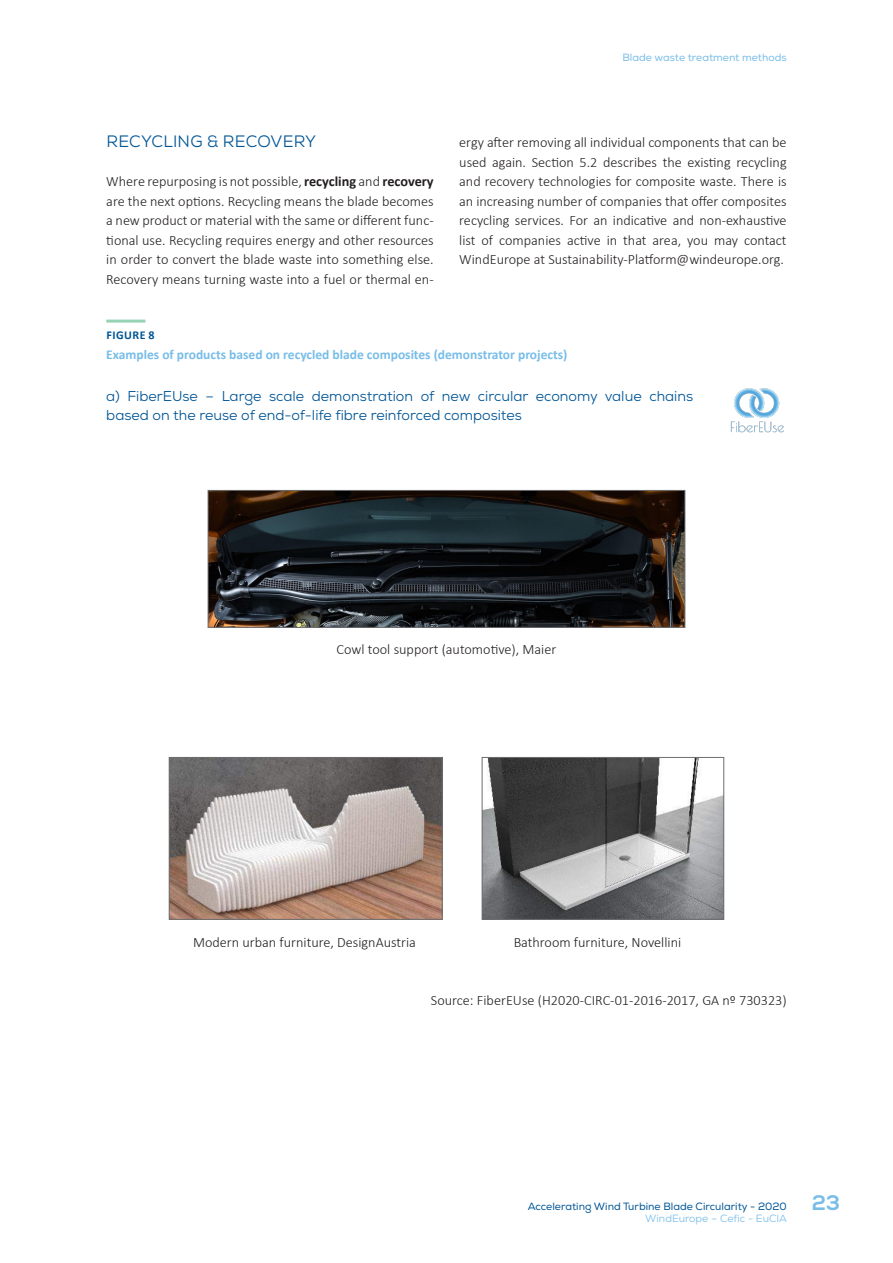
<style>
.page{position:relative;width:893px;height:1263px;background:#fff}
.page>*{position:absolute;margin:0;border:0;box-sizing:border-box;transform-origin:0 0}
.t1{font:16.5px "Nexa";letter-spacing:.015em;color:#005595}
.t2{font:300 14.25px/19.5px "Calibri";color:#231f20;text-align:justify}
.t3{font:14.25px/19.5px "Nexa";color:#005595}
.t4{font:700 13.5px "Calibri";color:#78bde8}
.t5{font:700 12px "Calibri";letter-spacing:.04em;color:#005595}
.t6{font:10.5px/12.6px "Nexa";color:#005595}
.t7{font:10.5px "Nexa";color:#78bde8}
.s1{font-weight:700}
.s2{font-family:"Nexa X Bold";font-size:21px;color:#78bde8}
.s3{color:#78bde8}
</style>
<div class="page">
<hr style="left:106px;top:320px;width:39px;height:3px;background:#96d2b5">
<img style="left:730px;top:388px;width:54px;height:45px">
<img style="left:210px;top:492px;width:473px;height:134px">
<div style="left:208px;top:490px;width:477px;height:138px;border:1px solid #6c6d70"></div>
<img style="left:171px;top:759px;width:270px;height:159px">
<div style="left:169px;top:757px;width:274px;height:163px;border:1px solid #6c6d70"></div>
<img style="left:484px;top:759px;width:238px;height:159px">
<div style="left:482px;top:757px;width:242px;height:163px;border:1px solid #6c6d70"></div>
<p class="t7" style="left:622px;top:51px;width:166px">Blade waste treatment methods</p>
<p class="t1" style="left:106px;top:131px;width:211px">RECYCLING &amp; RECOVERY</p>
<p class="t2" style="left:106px;top:171px;width:329px">Where repurposing is not possible, <span class="s1">recycling</span> and <span class="s1">recovery </span>are the next options. Recycling means the blade becomes a new product or material with the same or different func&shy;tional use. Recycling requires energy and other resources in order to convert the blade waste into something else.<br>Recovery means turning waste into a fuel or thermal en-</p>
<p class="t2" style="left:459px;top:132px;width:329px">ergy after removing all individual components that can be used again. Section 5.2 describes the existing recycling and recovery technologies for composite waste. There is an increasing number of companies that offer composites recycling services. For an indicative and non-exhaustive list of companies active in that area, you may contact WindEurope at Sustainability-Platform@windeurope.org.</p>
<p class="t5" style="left:107px;top:327px;width:50px">FIGURE 8</p>
<p class="t4" style="left:106px;top:345px;width:463px">Examples of products based on recycled blade composites (demonstrator projects)</p>
<p class="t3" style="left:106px;top:386px;width:588px">a) FiberEUse – Large scale demonstration of new circular economy value chains based on the reuse of end-of-life fibre reinforced composites</p>
<p class="t2" style="left:337px;top:639px;width:221px">Cowl tool support (automotive), Maier</p>
<p class="t2" style="left:193px;top:931px;width:224px">Modern urban furniture, DesignAustria</p>
<p class="t2" style="left:514px;top:931px;width:169px">Bathroom furniture, Novellini</p>
<p class="t2" style="left:431px;top:990px;width:357px">Source: FiberEUse (H2020-CIRC-01-2016-2017, GA nº 730323)</p>
<p class="t6" style="left:645px;top:1200px;width:196px;text-indent:-117px">Accelerating Wind Turbine Blade Circularity - 2020 <span class="s2">23<br></span><span class="s3">WindEurope – Cefic - EuCIA</span></p>
</div>
